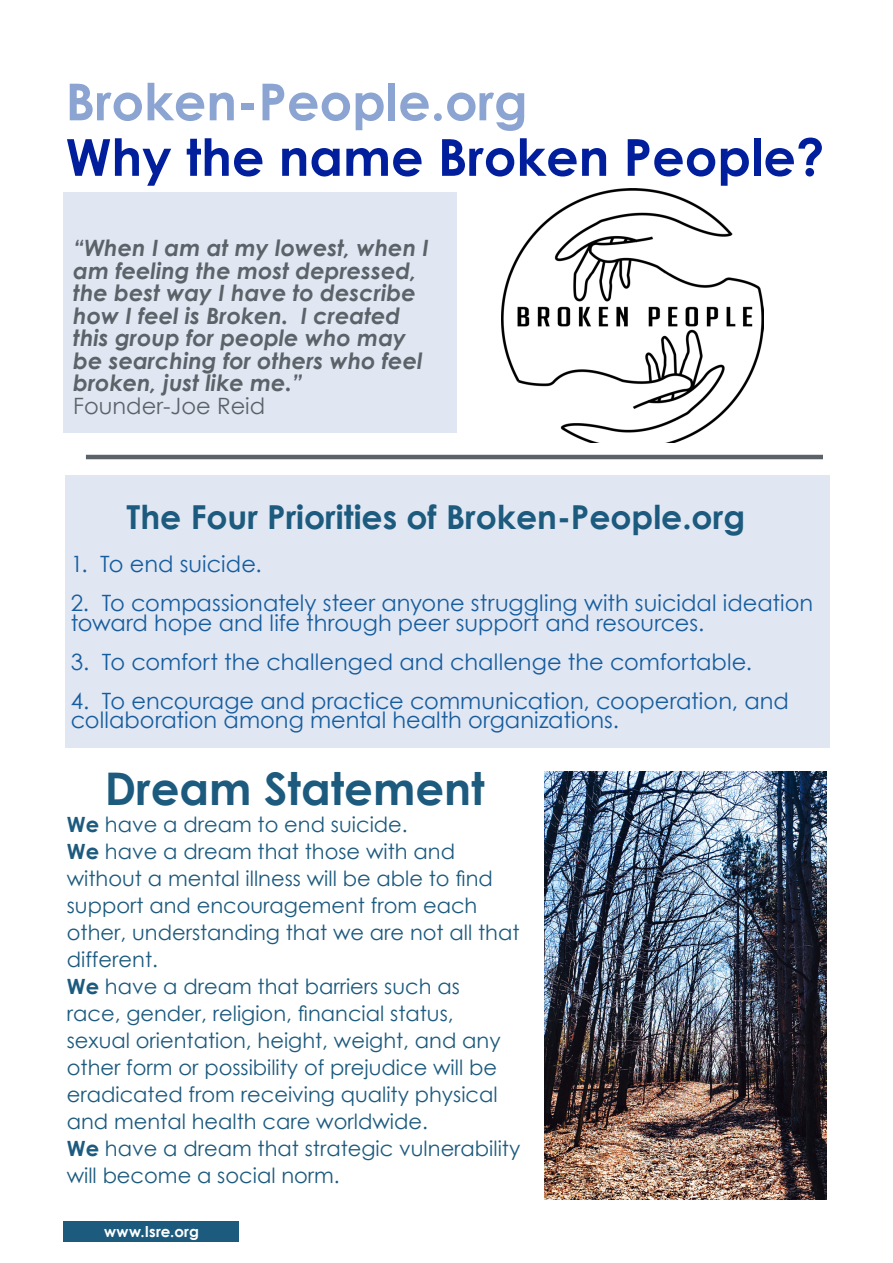
<style>
.page{position:relative;width:893px;height:1263px;background:#fff}
.page>*{position:absolute;margin:0;border:0;box-sizing:border-box;transform-origin:0 0}
._33_Header_gray_Bitt{font:700 51px "Century Gothic";color:#011f9d}
._33_Header_gray_Bitt-2{font:700 51px "Century Gothic";color:#8ba4d1}
._21_Header_gray_Bitt{font:700 45px "Century Gothic";color:#1c5a7e}
._10_Subheader_gray_S{font:700 33px "Century Gothic";color:#1c5a7e}
._33_Header_gray_Bitt-3{font:22.5px/19.5px "Century Gothic";color:#175d9e}
.t1{font:italic 700 22.5px/22.5px "Century Gothic";color:#5b6369}
.t2{font:22.5px "Century Gothic";color:#5b6369}
._21_Header_gray_Bitt-2{font:21px/27px "Century Gothic";color:#1c5a7e}
._8_Content_gray_C_So{font:700 15px "Century Gothic";letter-spacing:.025em;color:#fff}
.s1{font-weight:700}
</style>
<div class="page">
<div style="left:65px;top:475px;width:764px;height:273px;background:#e0e7f3"></div>
<div style="left:64px;top:193px;width:393px;height:240px;background:#e0e7f3"></div>
<img style="left:501px;top:189px;width:263px;height:253px">
<img style="left:545px;top:771px;width:282px;height:428px">
<hr style="left:86px;top:455px;width:737px;height:4px;background:#5b6369">
<div style="left:64px;top:1221px;width:175px;height:21px;background:#1c5a7e"></div>
<p class="_33_Header_gray_Bitt-2" style="left:66px;top:63px;width:464px">Broken-People.org</p>
<p class="_33_Header_gray_Bitt" style="left:66px;top:119px;width:760px">Why the name Broken People?</p>
<p class="t1" style="left:73px;top:236px;width:357px">“When I am at my lowest, when I am feeling the most depressed, the best way I have to describe how I feel is Broken. I created this group for people who may be searching for others who feel broken, just like me.”</p>
<p class="t2" style="left:73px;top:390px;width:193px">Founder-Joe Reid</p>
<p class="_10_Subheader_gray_S" style="left:127px;top:492px;width:620px">The Four Priorities of Broken-People.org</p>
<p class="_33_Header_gray_Bitt-3" style="left:71px;top:554px;width:192px">1. To end suicide.</p>
<p class="_33_Header_gray_Bitt-3" style="left:71px;top:593px;width:744px">2. To compassionately steer anyone struggling with suicidal ideation toward hope and life through peer support and resources.</p>
<p class="_33_Header_gray_Bitt-3" style="left:71px;top:652px;width:683px">3. To comfort the challenged and challenge the comfortable.</p>
<p class="_33_Header_gray_Bitt-3" style="left:71px;top:690px;width:720px">4. To encourage and practice communication, cooperation, and collaboration among mental health organizations.</p>
<p class="_21_Header_gray_Bitt" style="left:105px;top:754px;width:381px">Dream Statement</p>
<p class="_21_Header_gray_Bitt-2" style="left:67px;top:810px;width:342px"><span class="s1">We</span> have a dream to end suicide.</p>
<p class="_21_Header_gray_Bitt-2" style="left:67px;top:837px;width:454px"><span class="s1">We</span> have a dream that those with and without a mental illness will be able to find support and encouragement from each other, understanding that we are not all that different.</p>
<p class="_21_Header_gray_Bitt-2" style="left:67px;top:972px;width:435px"><span class="s1">We</span> have a dream that barriers such as race, gender, religion, financial status, sexual orientation, height, weight, and any other form or possibility of prejudice will be eradicated from receiving quality physical and mental health care worldwide.</p>
<p class="_21_Header_gray_Bitt-2" style="left:67px;top:1134px;width:455px"><span class="s1">We</span> have a dream that strategic vulnerability will become a social norm.</p>
<p class="_8_Content_gray_C_So" style="left:104px;top:1220px;width:96px">www.lsre.org</p>
</div>
